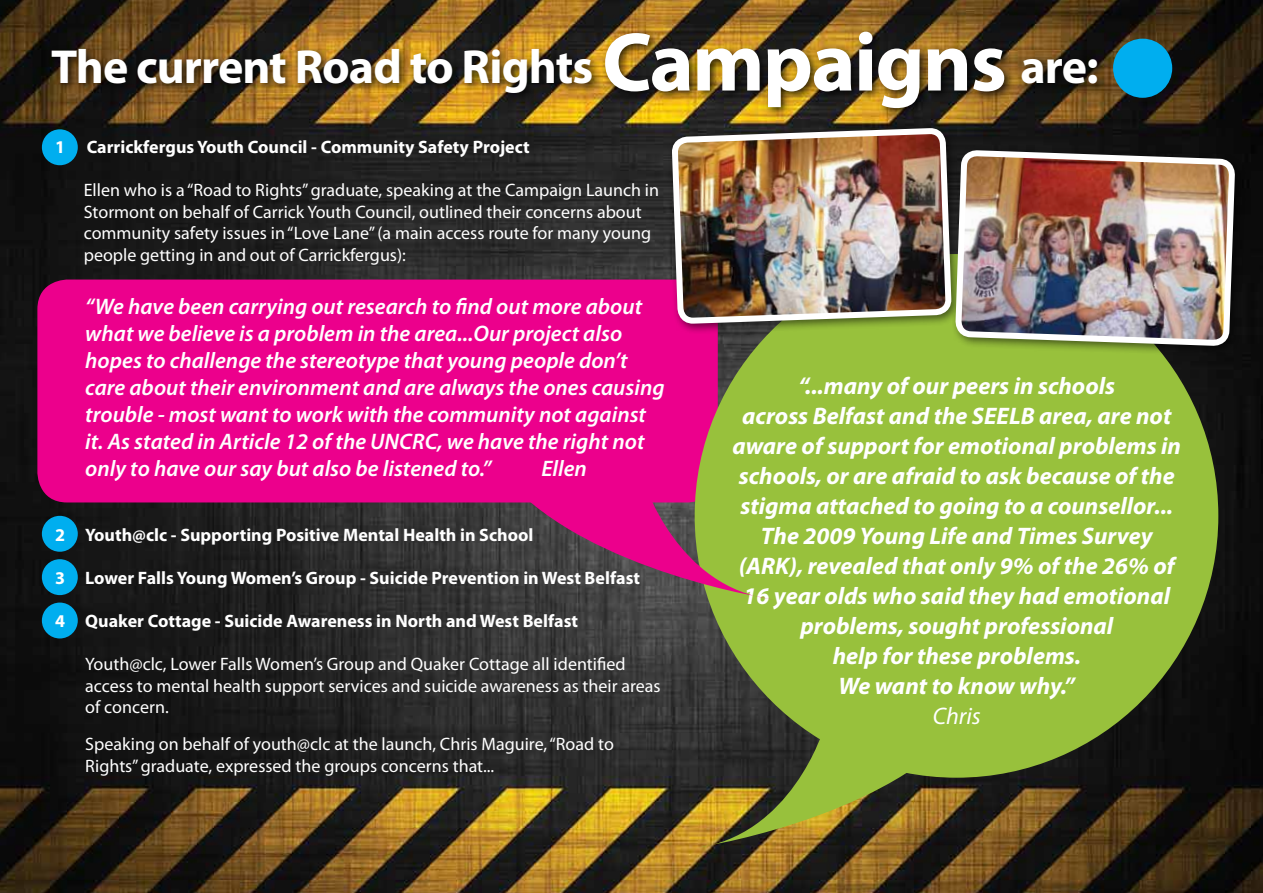
<style>
.page{position:relative;width:1263px;height:893px;background:#fff}
.page>*{position:absolute;margin:0;border:0;box-sizing:border-box;transform-origin:0 0}
.t1{font:700 48px "Myriad Pro";letter-spacing:-.02em;color:#fff}
.t2{font:italic 700 24px/30px "Myriad Pro";color:#fff;text-align:center}
.t3{font:italic 24px "Myriad Pro";color:#fff}
.t4{font:italic 600 22.5px/27px "Myriad Pro";color:#fff}
.t5{font:18px/21.6px "Myriad Pro";color:#fff}
.t6{font:700 18px "Myriad Pro";color:#fff}
.s1{font-size:84px}
</style>
<div class="page">
<img style="left:0;top:0;width:1263px;height:893px">
<div style="left:42px;top:129px;width:36px;height:36px;background:#00aeef;border-radius:50%"></div>
<div style="left:42px;top:516px;width:36px;height:36px;background:#00aeef;border-radius:50%"></div>
<div style="left:42px;top:559px;width:36px;height:36px;background:#00aeef;border-radius:50%"></div>
<div style="left:42px;top:603px;width:36px;height:35px;background:#00aeef;border-radius:50%"></div>
<div style="left:37px;top:280px;width:681px;height:222px;background:#ec008c;border-radius:30px"></div>
<div style="left:695px;top:254px;width:523px;height:524px;background:#98c13c;border-radius:50%"></div>
<svg style="left:693px;top:636px;width:348px;height:212px;fill:#98c13c"></svg>
<div style="left:47px;top:27px;width:1060px;height:92px;background:#000;opacity:.8"></div>
<svg style="left:426px;top:387px;width:344px;height:212px;fill:#ec008c"></svg>
<div style="left:667px;top:123px;width:295px;height:212px;background:#000;opacity:.55"></div>
<img style="left:674px;top:131px;width:275px;height:190px">
<div style="left:951px;top:146px;width:295px;height:211px;background:#0b0b0b"></div>
<img style="left:952px;top:147px;width:286px;height:518px">
<div style="left:1113px;top:39px;width:59px;height:59px;background:#00aeef;border-radius:50%"></div>
<h1 class="t1" style="left:51px;top:36px;width:1049px">The current Road to Rights <span class="s1">Campaigns</span> are:</h1>
<p class="t6" style="left:55px;top:135px;width:476px">1 Carrickfergus Youth Council - Community Safety Project</p>
<p class="t5" style="left:84px;top:179px;width:577px">Ellen who is a “Road to Rights” graduate, speaking at the Campaign Launch in Stormont on behalf of Carrick Youth Council, outlined their concerns about community safety issues in “Love Lane” (a main access route for many young people getting in and out of Carrickfergus):</p>
<p class="t4" style="left:85px;top:292px;width:581px">“We have been carrying out research to find out more about what we believe is a problem in the area...Our project also hopes to challenge the stereotype that young people don’t care about their environment and are always the ones causing trouble - most want to work with the community not against it. As stated in Article 12 of the UNCRC, we have the right not only to have our say but also be listened to.”</p>
<p class="t4" style="left:541px;top:454px;width:47px">Ellen</p>
<p class="t6" style="left:55px;top:523px;width:480px">2 Youth@clc - Supporting Positive Mental Health in School</p>
<p class="t6" style="left:55px;top:566px;width:586px">3 Lower Falls Young Women’s Group - Suicide Prevention in West Belfast</p>
<p class="t6" style="left:55px;top:609px;width:524px">4 Quaker Cottage - Suicide Awareness in North and West Belfast</p>
<p class="t5" style="left:85px;top:653px;width:577px">Youth@clc, Lower Falls Women’s Group and Quaker Cottage all identified access to mental health support services and suicide awareness as their areas of concern.</p>
<p class="t5" style="left:85px;top:733px;width:530px">Speaking on behalf of youth@clc at the launch, Chris Maguire, “Road to<br>Rights” graduate, expressed the groups concerns that...</p>
<p class="t2" style="left:732px;top:370px;width:450px">“...many of our peers in schools<br>across Belfast and the SEELB area, are not aware of support for emotional problems in schools, or are afraid to ask because of the stigma attached to going to a counsellor...<br>The 2009 Young Life and Times Survey (ARK), revealed that only 9% of the 26% of 16 year olds who said they had emotional problems, sought professional<br>help for these problems.<br>We want to know why.”</p>
<h2 class="t3" style="left:933px;top:701px;width:50px">Chris</h2>
</div>
